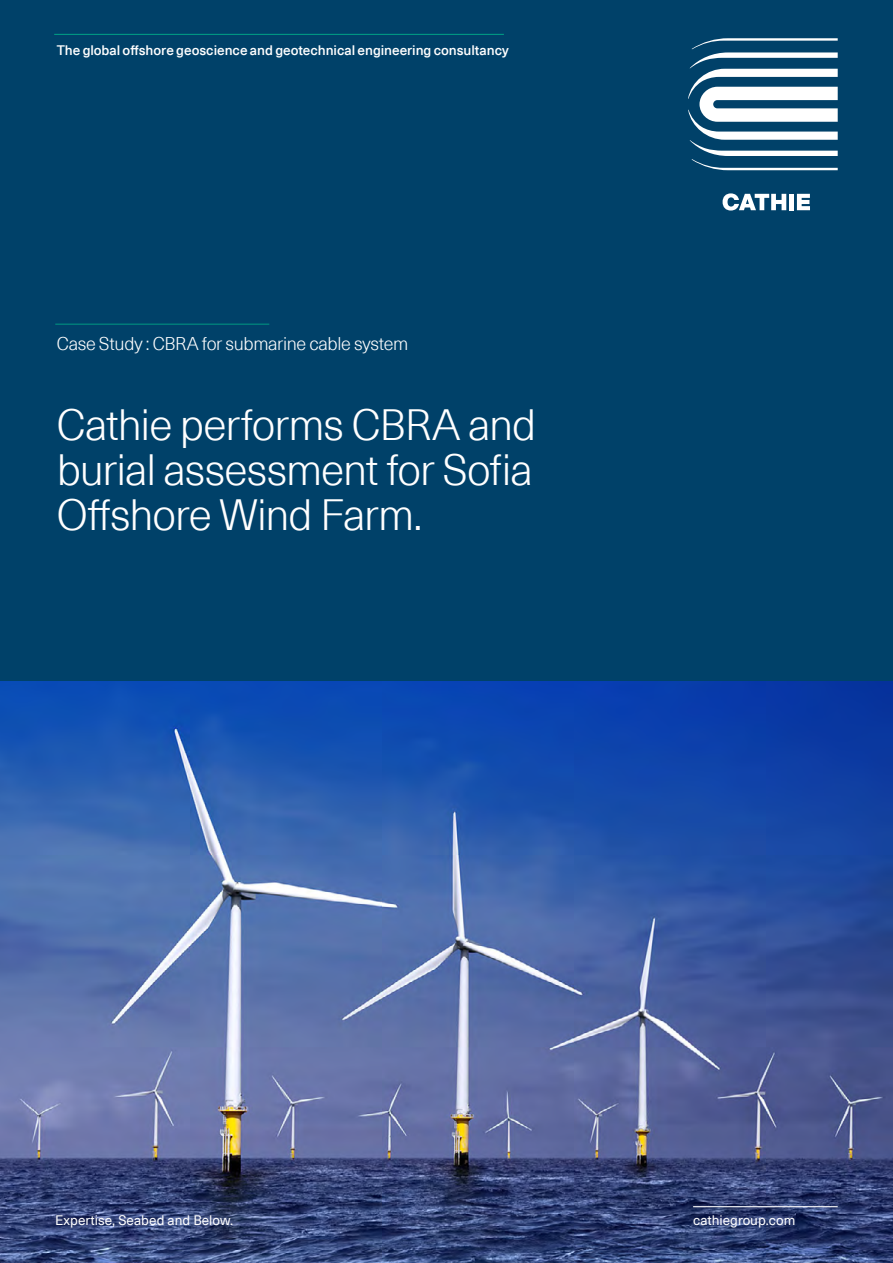
<style>
.page{position:relative;width:893px;height:1263px;background:#fff}
.page>*{position:absolute;margin:0;border:0;box-sizing:border-box;transform-origin:0 0}
.t1{font:300 42.75px/45px "Neue Haas Unica Pro";letter-spacing:-.025em;color:#fff;text-align:justify}
.t2{font:300 18px "Neue Haas Unica Pro";letter-spacing:-.02em;color:#fff}
.t3{font:500 13.5px "Neue Haas Unica Pro";letter-spacing:-.005em;color:#fff}
.t4{font:13.5px "Neue Haas Unica Pro";color:#fff}
</style>
<div class="page">
<img style="left:0;top:680px;width:893px;height:583px">
<div style="left:0;top:0;width:893px;height:680px;background:#004169"></div>
<hr style="left:54px;top:34px;width:450px;height:1px;background:#009982">
<svg style="left:688px;top:38px;width:150px;height:132px"></svg>
<svg style="left:723px;top:193px;width:63px;height:18px"></svg>
<div style="left:789px;top:194px;width:5px;height:16px;background:#fff"></div>
<svg style="left:797px;top:194px;width:13px;height:16px"></svg>
<hr style="left:693px;top:1206px;width:145px;height:1px;background:#fff">
<hr style="left:55px;top:324px;width:214px;height:1px;background:#009982">
<p class="t3" style="left:57px;top:42px;width:453px">The global offshore geoscience and geotechnical engineering consultancy</p>
<h2 class="t2" style="left:57px;top:333px;width:353px">Case Study : CBRA for submarine cable system</h2>
<h1 class="t1" style="left:57px;top:403px;width:481px">Cathie performs CBRA and burial assessment for Sofia Offshore Wind Farm.</h1>
<p class="t4" style="left:55px;top:1212px;width:179px">Expertise, Seabed and Below.</p>
<p class="t4" style="left:693px;top:1212px;width:104px">cathiegroup.com</p>
</div>
